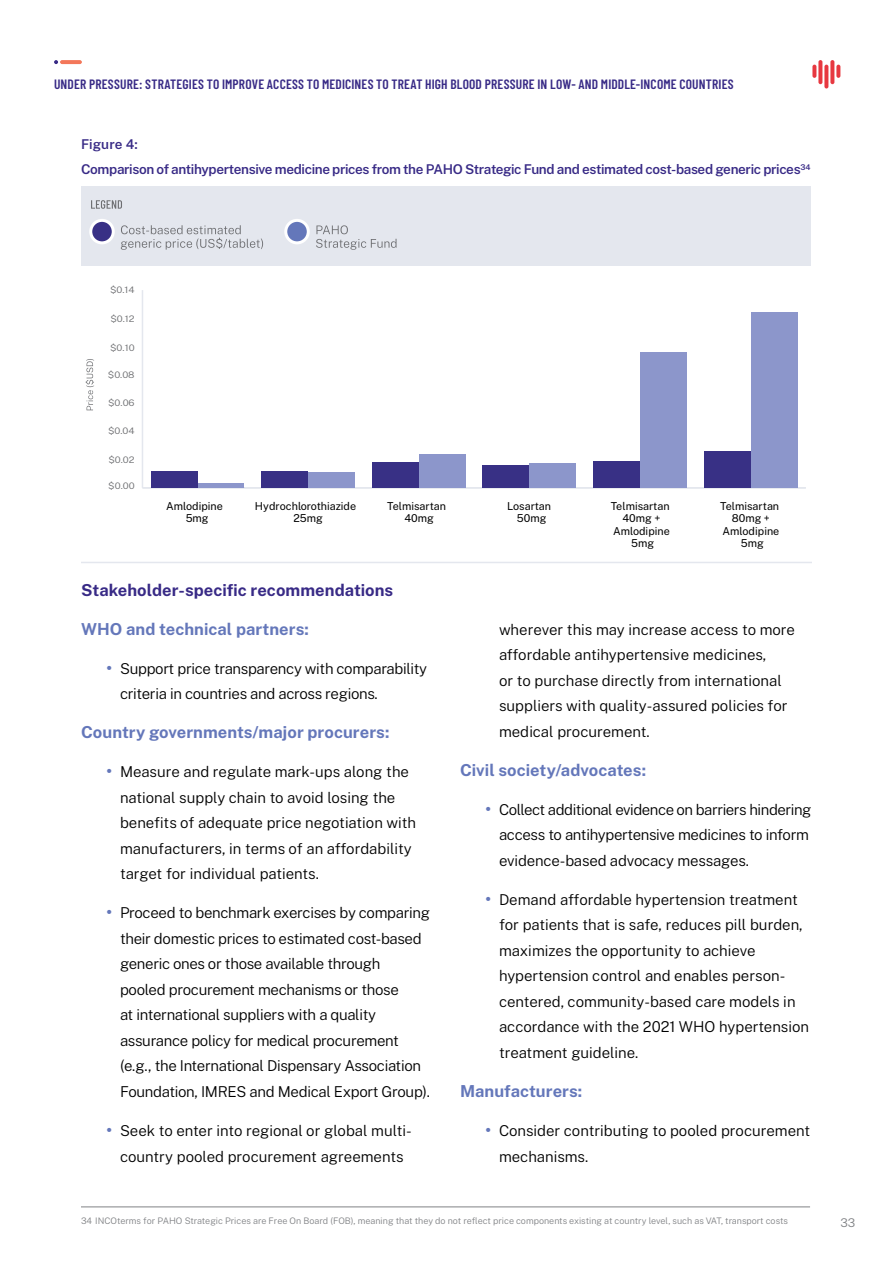
<style>
.page{position:relative;width:893px;height:1263px;background:#fff}
.page>*{position:absolute;margin:0;border:0;box-sizing:border-box;transform-origin:0 0}
.t1{font:700 16.5px "Public Sans";letter-spacing:.005em;color:#6477ba}
.t2{font:700 16.5px "Public Sans";color:#382a86}
.t3{font:300 15px/25.5px "Public Sans";letter-spacing:-.01em;color:#000}
.t4{font:600 13.5px/25.5px "Public Sans";letter-spacing:-.025em;color:#382a86}
.t5{font:600 13.5px "Barlow Condensed";letter-spacing:.015em;color:#382a86}
.t6{font:300 12px "Public Sans";color:#808285}
.t7{font:10.95px/12.3px "Public Sans";color:#000;text-align:center}
.t8{font:300 9px "Public Sans";color:#808285}
.t9{font:300 9px "Public Sans";color:#6d6e71;scale:1.1 1}
.s1{font-weight:700;font-size:16.5px;color:#6477ba}
</style>
<div class="page">
<svg style="left:818px;top:60px;width:4px;height:24px"></svg>
<svg style="left:812px;top:65px;width:4px;height:13px"></svg>
<svg style="left:836px;top:65px;width:4px;height:13px"></svg>
<svg style="left:830px;top:60px;width:4px;height:24px"></svg>
<svg style="left:824px;top:65px;width:4px;height:24px"></svg>
<svg style="left:60px;top:60px;width:22px;height:4px"></svg>
<svg style="left:54px;top:60px;width:4px;height:4px"></svg>
<div style="left:81px;top:187px;width:729px;height:79px;background:#e4e7ee"></div>
<div style="left:91px;top:220px;width:22px;height:23px;background:#383085;border-radius:50%"></div>
<div style="left:89px;top:219px;width:26px;height:25px;border:3px solid #fff;border-radius:50%"></div>
<svg style="left:121px;top:225px;width:142px;height:25px"></svg>
<svg style="left:91px;top:200px;width:31px;height:9px"></svg>
<div style="left:286px;top:220px;width:22px;height:23px;background:#6477ba;border-radius:50%"></div>
<div style="left:284px;top:219px;width:26px;height:25px;border:3px solid #fff;border-radius:50%"></div>
<svg style="left:316px;top:225px;width:80px;height:25px"></svg>
<hr style="left:142px;top:290px;width:1px;height:198px;background:#e4e7ee">
<hr style="left:142px;top:487px;width:664px;height:2px;background:#e4e7ee">
<div style="left:308px;top:472px;width:47px;height:16px;background:#8c96cb"></div>
<div style="left:197px;top:483px;width:47px;height:5px;background:#8c96cb"></div>
<div style="left:419px;top:454px;width:47px;height:34px;background:#8c96cb"></div>
<div style="left:529px;top:463px;width:47px;height:25px;background:#8c96cb"></div>
<div style="left:640px;top:352px;width:47px;height:136px;background:#8c96cb"></div>
<div style="left:750px;top:312px;width:47px;height:176px;background:#8c96cb"></div>
<div style="left:151px;top:471px;width:47px;height:17px;background:#383085"></div>
<div style="left:261px;top:471px;width:47px;height:17px;background:#383085"></div>
<div style="left:372px;top:462px;width:47px;height:26px;background:#383085"></div>
<div style="left:482px;top:465px;width:47px;height:23px;background:#383085"></div>
<div style="left:593px;top:461px;width:47px;height:27px;background:#383085"></div>
<div style="left:704px;top:451px;width:46px;height:37px;background:#383085"></div>
<svg style="left:86px;top:359px;width:8px;height:51px"></svg>
<hr style="left:81px;top:1206px;width:729px;height:1px;background:#808285">
<hr style="left:81px;top:562px;width:731px;height:1px;background:#e4e7ee">
<p class="t5" style="left:54px;top:74px;width:681px">UNDER PRESSURE: STRATEGIES TO IMPROVE ACCESS TO MEDICINES TO TREAT HIGH BLOOD PRESSURE IN LOW- AND MIDDLE-INCOME COUNTRIES</p>
<p class="t4" style="left:81px;top:130px;width:731px">Figure 4:<br>Comparison of antihypertensive medicine prices from the PAHO Strategic Fund and estimated cost-based generic prices<sup>34</sup></p>
<p class="t9" style="left:110px;top:283px;width:24px">$0.14</p>
<p class="t9" style="left:110px;top:312px;width:24px">$0.12</p>
<p class="t9" style="left:110px;top:341px;width:24px">$0.10</p>
<p class="t9" style="left:108px;top:369px;width:26px">$0.08</p>
<p class="t9" style="left:108px;top:396px;width:26px">$0.06</p>
<p class="t9" style="left:108px;top:425px;width:26px">$0.04</p>
<p class="t9" style="left:108px;top:453px;width:25px">$0.02</p>
<p class="t9" style="left:108px;top:479px;width:25px">$0.00</p>
<p class="t7" style="left:166px;top:499px;width:58px">Amlodipine<br>5mg</p>
<p class="t7" style="left:255px;top:499px;width:103px">Hydrochlorothiazide<br>25mg</p>
<p class="t7" style="left:387px;top:499px;width:61px">Telmisartan<br>40mg</p>
<p class="t2" style="left:81px;top:578px;width:314px">Stakeholder-specific recommendations</p>
<p class="t1" style="left:81px;top:617px;width:229px">WHO and technical partners:</p>
<p class="t3" style="left:120px;top:655px;width:309px;text-indent:-14px"><span class="s1">•</span> Support price transparency with comparability criteria in countries and across regions.</p>
<p class="t1" style="left:81px;top:720px;width:310px">Country governments/major procurers:</p>
<p class="t3" style="left:120px;top:759px;width:298px;text-indent:-14px"><span class="s1">•</span> Measure and regulate mark-ups along the national supply chain to avoid losing the benefits of adequate price negotiation with manufacturers, in terms of an affordability target for individual patients.</p>
<p class="t3" style="left:120px;top:900px;width:312px;text-indent:-14px"><span class="s1">•</span> Proceed to benchmark exercises by comparing their domestic prices to estimated cost-based generic ones or those available through<br>pooled procurement mechanisms or those<br>at international suppliers with a quality assurance policy for medical procurement (e.g., the International Dispensary Association Foundation, IMRES and Medical Export Group).</p>
<p class="t3" style="left:106px;top:1117px;width:307px;text-align:center"><span class="s1">•</span> Seek to enter into regional or global multi&shy;country pooled procurement agreements</p>
<p class="t7" style="left:507px;top:499px;width:45px">Losartan<br>50mg</p>
<p class="t7" style="left:611px;top:499px;width:61px">Telmisartan<br>40mg +<br>Amlodipine<br>5mg</p>
<p class="t7" style="left:720px;top:499px;width:61px">Telmisartan<br>80mg +<br>Amlodipine<br>5mg</p>
<p class="t3" style="left:499px;top:616px;width:298px">wherever this may increase access to more affordable antihypertensive medicines,<br>or to purchase directly from international suppliers with quality-assured policies for medical procurement.</p>
<p class="t1" style="left:460px;top:758px;width:188px">Civil society/advocates:</p>
<p class="t3" style="left:499px;top:796px;width:314px;text-indent:-14px"><span class="s1">•</span> Collect additional evidence on barriers hindering access to antihypertensive medicines to inform evidence-based advocacy messages.</p>
<p class="t3" style="left:499px;top:886px;width:312px;text-indent:-14px"><span class="s1">•</span> Demand affordable hypertension treatment for patients that is safe, reduces pill burden, maximizes the opportunity to achieve hypertension control and enables person&shy;centered, community-based care models in accordance with the 2021 WHO hypertension treatment guideline.</p>
<p class="t1" style="left:460px;top:1079px;width:124px">Manufacturers:</p>
<p class="t3" style="left:499px;top:1117px;width:313px;text-indent:-14px"><span class="s1">•</span> Consider contributing to pooled procurement mechanisms.</p>
<p class="t8" style="left:81px;top:1215px;width:708px">34 INCOterms for PAHO Strategic Prices are Free On Board (FOB), meaning that they do not reflect price components existing at country level, such as VAT, transport costs</p>
<p class="t6" style="left:840px;top:1214px;width:16px">33</p>
</div>
